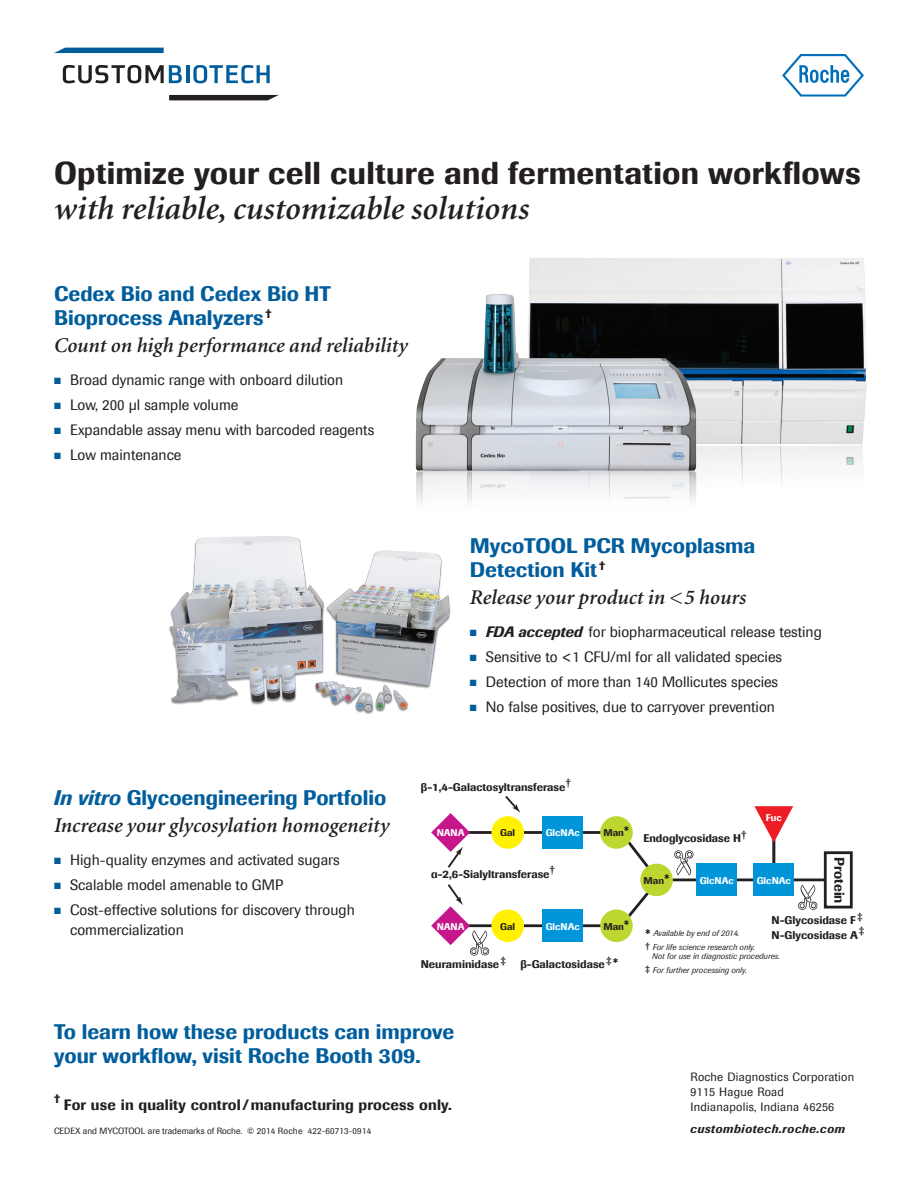
<style>
.page{position:relative;width:918px;height:1188px;background:#fff}
.page>*{position:absolute;margin:0;border:0;box-sizing:border-box;transform-origin:0 0}
.t1{font:italic 600 33px "Minion";color:#231f20}
.t2{font:500 31.5px "Imago";letter-spacing:.01em;color:#231f20}
.License_Disclaimer{font:500 21px/24px "Imago";color:#015d9c}
.License_Disclaimer-2{font:italic 600 21px "Minion";color:#231f20}
.t3{font:15px/19.5px "Imago";color:#231f20}
.t4{font:500 15px "Imago";letter-spacing:.01em;color:#231f20}
.t5{font:500 13.95px "Imago";color:#231f20}
.t6{font:500 12.15px "Imago";color:#231f20}
.t7{font:12px/15px "Imago";letter-spacing:.02em;color:#231f20}
.License_Disclaimer-3{font:italic 500 12px "Imago";letter-spacing:.04em;color:#231f20}
.t8{font:500 11.1px/14.4px "Imago";color:#231f20}
.t9{font:500 9.75px "Imago";color:#fff}
.t10{font:500 9.75px "Imago";color:#231f20}
.License_Disclaimer-4{font:9px "Imago";color:#231f20}
.t11{font:italic 8.4px/14px "Imago";color:#231f20}
.s1{color:#015d9c}
.s2{font-style:italic}
.s3{font-weight:500;font-style:italic}
.s4{font-size:13.95px}
.s5{font-weight:500;font-style:normal;font-size:13.95px}
</style>
<div class="page">
<svg style="left:782px;top:54px;width:82px;height:43px"></svg>
<img style="left:529px;top:258px;width:338px;height:226px">
<img style="left:415px;top:292px;width:300px;height:212px">
<hr style="left:186px;top:65px;width:3px;height:18px;background:#015d9c">
<svg style="left:193px;top:65px;width:77px;height:18px"></svg>
<svg style="left:63px;top:65px;width:119px;height:18px"></svg>
<svg style="left:54px;top:48px;width:110px;height:5px"></svg>
<svg style="left:169px;top:95px;width:110px;height:5px"></svg>
<img style="left:169px;top:536px;width:282px;height:179px">
<hr style="left:467px;top:831px;width:140px;height:3px;background:#231f20">
<div style="left:491px;top:816px;width:33px;height:33px;background:#fff101;border-radius:50%"></div>
<div style="left:543px;top:816px;width:40px;height:33px;background:#0095d9"></div>
<hr style="left:467px;top:924px;width:140px;height:3px;background:#231f20">
<div style="left:491px;top:909px;width:33px;height:33px;background:#fff101;border-radius:50%"></div>
<div style="left:543px;top:909px;width:40px;height:33px;background:#0095d9"></div>
<hr style="left:670px;top:879px;width:155px;height:2px;background:#231f20">
<svg style="left:625px;top:839px;width:37px;height:80px"></svg>
<div style="left:600px;top:816px;width:33px;height:33px;background:#bed630;border-radius:50%"></div>
<div style="left:640px;top:864px;width:33px;height:32px;background:#bed630;border-radius:50%"></div>
<div style="left:600px;top:909px;width:33px;height:33px;background:#bed630;border-radius:50%"></div>
<div style="left:697px;top:864px;width:40px;height:32px;background:#0095d9"></div>
<hr style="left:772px;top:839px;width:3px;height:41px;background:#231f20">
<div style="left:754px;top:864px;width:40px;height:32px;background:#0095d9"></div>
<svg style="left:754px;top:806px;width:39px;height:37px"></svg>
<svg style="left:674px;top:850px;width:19px;height:26px"></svg>
<svg style="left:798px;top:885px;width:19px;height:25px"></svg>
<svg style="left:431px;top:813px;width:39px;height:55px"></svg>
<svg style="left:431px;top:884px;width:58px;height:72px"></svg>
<svg style="left:505px;top:796px;width:15px;height:17px"></svg>
<div style="left:824px;top:851px;width:29px;height:57px;border:3px solid #231f20"></div>
<p class="t2" style="left:54px;top:153px;width:808px">Optimize your cell culture and fermentation workflows</p>
<p class="t1" style="left:54px;top:192px;width:477px">with reliable, customizable solutions</p>
<p class="License_Disclaimer" style="left:54px;top:282px;width:278px">Cedex Bio and Cedex Bio HT<br>Bioprocess Analyzers <sup>†</sup></p>
<p class="License_Disclaimer-2" style="left:54px;top:335px;width:355px">Count on high performance and reliability</p>
<p class="t3" style="left:54px;top:370px;width:291px"><span class="s1">■</span> Broad dynamic range with onboard dilution</p>
<p class="t3" style="left:54px;top:395px;width:186px"><span class="s1">■</span> Low, 200 µl sample volume</p>
<p class="t3" style="left:54px;top:420px;width:322px"><span class="s1">■</span> Expandable assay menu with barcoded reagents</p>
<p class="t3" style="left:54px;top:445px;width:129px"><span class="s1">■</span> Low maintenance</p>
<p class="License_Disclaimer" style="left:54px;top:786px;width:334px"><span class="s2">In vitro</span> Glycoengineering Portfolio</p>
<p class="License_Disclaimer-2" style="left:54px;top:815px;width:337px">Increase your glycosylation homogeneity</p>
<p class="t3" style="left:54px;top:850px;width:287px"><span class="s1">■</span> High-quality enzymes and activated sugars</p>
<p class="t3" style="left:54px;top:875px;width:231px"><span class="s1">■</span> Scalable model amenable to GMP</p>
<p class="t3" style="left:70px;top:900px;width:286px;text-indent:-16px"><span class="s1">■</span> Cost-effective solutions for discovery through commercialization</p>
<p class="License_Disclaimer" style="left:470px;top:534px;width:287px">MycoTOOL PCR Mycoplasma<br>Detection Kit <sup>†</sup></p>
<p class="License_Disclaimer-2" style="left:470px;top:587px;width:278px">Release your product in &lt;5 hours</p>
<p class="t3" style="left:470px;top:622px;width:354px"><span class="s1">■</span> <span class="s3">FDA accepted</span> for biopharmaceutical release testing</p>
<p class="t3" style="left:470px;top:647px;width:314px"><span class="s1">■</span> Sensitive to &lt;1 CFU/ml for all validated species</p>
<p class="t3" style="left:470px;top:672px;width:310px"><span class="s1">■</span> Detection of more than 140 Mollicutes species</p>
<p class="t3" style="left:470px;top:697px;width:307px"><span class="s1">■</span> No false positives, due to carryover prevention</p>
<p class="t8" style="left:421px;top:780px;width:152px">β-1,4-Galactosyltransferase<sup>†</sup></p>
<p class="t9" style="left:437px;top:827px;width:29px">NANA</p>
<p class="t10" style="left:500px;top:827px;width:17px">Gal</p>
<p class="t9" style="left:546px;top:827px;width:36px">GlcNAc</p>
<p class="t8" style="left:431px;top:867px;width:126px">α-2,6-Sialyltransferase<sup>†</sup></p>
<p class="t9" style="left:437px;top:920px;width:29px">NANA</p>
<p class="t10" style="left:500px;top:920px;width:17px">Gal</p>
<p class="t9" style="left:546px;top:920px;width:36px">GlcNAc</p>
<p class="t10" style="left:603px;top:827px;width:28px">Man<span class="s4">*</span></p>
<p class="t10" style="left:603px;top:920px;width:28px">Man<span class="s4">*</span></p>
<p class="t8" style="left:421px;top:957px;width:87px">Neuraminidase<sup>‡</sup></p>
<p class="t8" style="left:520px;top:957px;width:99px">β-Galactosidase<sup>‡</sup><span class="s4">*</span></p>
<p class="t8" style="left:643px;top:831px;width:105px">Endoglycosidase H<sup>†</sup></p>
<p class="t9" style="left:766px;top:811px;width:18px">Fuc</p>
<p class="t10" style="left:644px;top:874px;width:28px">Man<span class="s4">*</span></p>
<p class="t9" style="left:700px;top:874px;width:36px">GlcNAc</p>
<p class="t9" style="left:757px;top:874px;width:36px">GlcNAc</p>
<p class="t5" style="left:848px;top:857px;width:48px;rotate:90deg">Protein</p>
<p class="t8" style="left:772px;top:913px;width:94px">N-Glycosidase F<sup>‡<br></sup>N-Glycosidase A<sup>‡</sup></p>
<p class="t11" style="left:645px;top:926px;width:111px"><span class="s5">*</span> Available by end of 2014.<br><sup>†</sup> For life science research only.</p>
<p class="t11" style="left:645px;top:949px;width:136px;text-indent:7px">Not for use in diagnostic procedures. <sup>‡</sup> For further processing only.</p>
<p class="License_Disclaimer" style="left:54px;top:1019px;width:402px">To learn how these products can improve your workflow, visit Roche Booth 309.</p>
<p class="t6" style="left:54px;top:1091px;width:8px">†</p>
<p class="t4" style="left:64px;top:1095px;width:390px">For use in quality control/manufacturing process only.</p>
<p class="License_Disclaimer-4" style="left:54px;top:1125px;width:319px">CEDEX and MYCOTOOL are trademarks of Roche. © 2014 Roche 422-60713-0914</p>
<p class="t7" style="left:691px;top:1069px;width:165px">Roche Diagnostics Corporation<br>9115 Hague Road<br>Indianapolis, Indiana 46256</p>
<p class="License_Disclaimer-3" style="left:691px;top:1121px;width:156px">custombiotech.roche.com</p>
</div>
